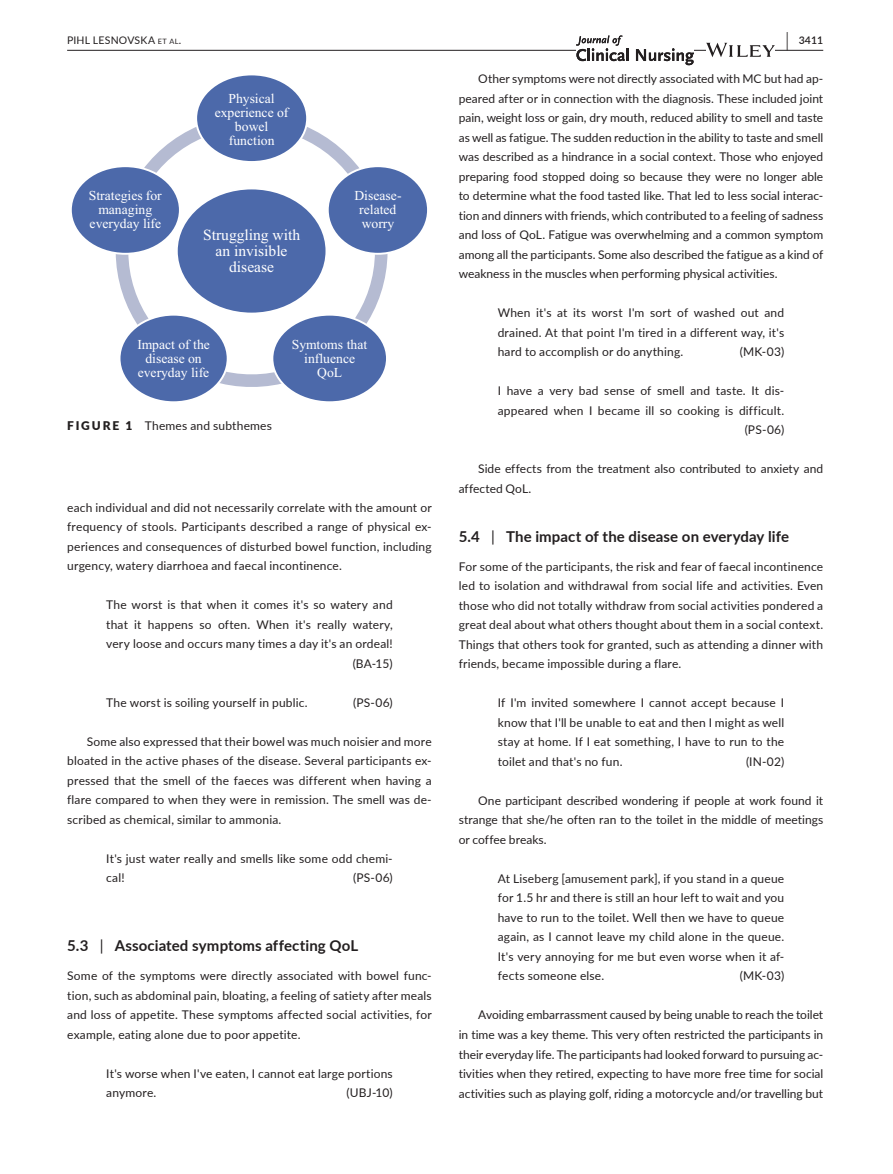
<style>
.page{position:relative;width:893px;height:1174px;background:#fff}
.page>*{position:absolute;margin:0;border:0;box-sizing:border-box;transform-origin:0 0}
.t1{font:600 19.5px "Lato";color:#231f20;scale:.48 1}
.t2{font:15.6px "Times New Roman";color:#fff}
.t3{font:15.45px/16px "Times New Roman";color:#fff;text-align:center}
.t4{font:700 15px "Lato";letter-spacing:.005em;color:#231f20}
.t5{font:13.65px/14.1px "Times New Roman";color:#fff;text-align:center}
.t6{font:12px/19.5px "Lato";letter-spacing:.015em;color:#231f20;text-align:justify}
.t7{font:10.5px "Lato";letter-spacing:.015em;color:#231f20}
.t8{font:600 10.5px "Lato";color:#231f20}
.s1{font-size:7.35px}
.s2{font-weight:900}
.s3{font-weight:400}
</style>
<div class="page">
<hr style="left:67px;top:50px;width:756px;height:1px;background:#231f20">
<div style="left:576px;top:35px;width:118px;height:30px;background:#fff"></div>
<svg style="left:576px;top:35px;width:52px;height:26px"></svg>
<svg style="left:636px;top:48px;width:58px;height:17px"></svg>
<svg style="left:706px;top:43px;width:69px;height:14px"></svg>
<svg style="left:115px;top:127px;width:273px;height:260px"></svg>
<div style="left:177px;top:188px;width:149px;height:125px;background:#4c69aa;border-radius:50%"></div>
<div style="left:196px;top:74px;width:111px;height:88px;background:#4c69aa;border-radius:50%"></div>
<div style="left:195px;top:73px;width:113px;height:90px;border:2px solid #fff;border-radius:50%"></div>
<div style="left:328px;top:166px;width:100px;height:88px;background:#4c69aa;border-radius:50%"></div>
<div style="left:327px;top:165px;width:102px;height:90px;border:2px solid #fff;border-radius:50%"></div>
<div style="left:272px;top:315px;width:115px;height:87px;background:#4c69aa;border-radius:50%"></div>
<div style="left:271px;top:314px;width:117px;height:89px;border:2px solid #fff;border-radius:50%"></div>
<div style="left:120px;top:315px;width:108px;height:87px;background:#4c69aa;border-radius:50%"></div>
<div style="left:119px;top:314px;width:110px;height:89px;border:2px solid #fff;border-radius:50%"></div>
<div style="left:71px;top:166px;width:109px;height:88px;background:#4c69aa;border-radius:50%"></div>
<div style="left:70px;top:165px;width:111px;height:90px;border:2px solid #fff;border-radius:50%"></div>
<h1 class="t1" style="left:786px;top:26px;width:7px">|</h1>
<p class="t7" style="left:67px;top:33px;width:116px">PIHL LESNOVSKA <span class="s1">et al</span>.</p>
<p class="t8" style="left:799px;top:33px;width:26px">3411</p>
<p class="t5" style="left:89px;top:188px;width:74px">Strategies for managing everyday life</p>
<p class="t5" style="left:215px;top:91px;width:75px">Physical experience of bowel function</p>
<p class="t3" style="left:203px;top:226px;width:99px">Struggling with an invisible</p>
<h2 class="t2" style="left:229px;top:256px;width:46px">disease</h2>
<p class="t5" style="left:354px;top:188px;width:49px">Disease&shy;related worry</p>
<p class="t5" style="left:137px;top:337px;width:74px">Impact of the disease on everyday life</p>
<p class="t6" style="left:67px;top:415px;width:206px"><span class="s2">FIGURE 1</span> Themes and subthemes</p>
<p class="t5" style="left:292px;top:337px;width:77px">Symtoms that influence<br>QoL</p>
<p class="t6" style="left:67px;top:497px;width:366px">each individual and did not necessarily correlate with the amount or frequency of stools. Participants described a range of physical ex&shy;periences and consequences of disturbed bowel function, including urgency, watery diarrhoea and faecal incontinence.</p>
<p class="t6" style="left:106px;top:595px;width:288px;text-align:right">The worst is that when it comes it's so watery and that it happens so often. When it's really watery, very loose and occurs many times a day it's an ordeal! (BA‐15)</p>
<p class="t6" style="left:106px;top:692px;width:203px">The worst is soiling yourself in public.</p>
<p class="t6" style="left:353px;top:692px;width:41px">(PS‐06)</p>
<p class="t6" style="left:67px;top:731px;width:366px;text-indent:20px">Some also expressed that their bowel was much noisier and more bloated in the active phases of the disease. Several participants ex&shy;pressed that the smell of the faeces was different when having a flare compared to when they were in remission. The smell was de&shy;scribed as chemical, similar to ammonia.</p>
<p class="t6" style="left:106px;top:848px;width:288px">It's just water really and smells like some odd chemi&shy;cal!</p>
<p class="t6" style="left:353px;top:868px;width:41px">(PS‐06)</p>
<p class="t4" style="left:67px;top:934px;width:292px">5.3 <span class="s3">|</span> Associated symptoms affecting QoL</p>
<p class="t6" style="left:67px;top:965px;width:366px">Some of the symptoms were directly associated with bowel func&shy;tion, such as abdominal pain, bloating, a feeling of satiety after meals and loss of appetite. These symptoms affected social activities, for example, eating alone due to poor appetite.</p>
<p class="t6" style="left:106px;top:1063px;width:288px">It's worse when I've eaten, I cannot eat large portions anymore.</p>
<p class="t6" style="left:347px;top:1082px;width:48px">(UBJ‐10)</p>
<p class="t6" style="left:459px;top:68px;width:366px;text-indent:20px">Other symptoms were not directly associated with MC but had ap&shy;peared after or in connection with the diagnosis. These included joint pain, weight loss or gain, dry mouth, reduced ability to smell and taste as well as fatigue. The sudden reduction in the ability to taste and smell was described as a hindrance in a social context. Those who enjoyed preparing food stopped doing so because they were no longer able to determine what the food tasted like. That led to less social interac&shy;tion and dinners with friends, which contributed to a feeling of sadness and loss of QoL. Fatigue was overwhelming and a common symptom among all the participants. Some also described the fatigue as a kind of weakness in the muscles when performing physical activities.</p>
<p class="t6" style="left:498px;top:302px;width:288px">When it's at its worst I'm sort of washed out and drained. At that point I'm tired in a different way, it's hard to accomplish or do anything.</p>
<p class="t6" style="left:740px;top:341px;width:46px">(MK‐03)</p>
<p class="t6" style="left:498px;top:380px;width:288px;text-align:right">I have a very bad sense of smell and taste. It dis&shy;appeared when I became ill so cooking is difficult. (PS‐06)</p>
<p class="t6" style="left:459px;top:458px;width:366px;text-indent:20px">Side effects from the treatment also contributed to anxiety and affected QoL.</p>
<p class="t4" style="left:459px;top:525px;width:332px">5.4 <span class="s3">|</span> The impact of the disease on everyday life</p>
<p class="t6" style="left:459px;top:556px;width:366px">For some of the participants, the risk and fear of faecal incontinence led to isolation and withdrawal from social life and activities. Even those who did not totally withdraw from social activities pondered a great deal about what others thought about them in a social context.<br>Things that others took for granted, such as attending a dinner with friends, became impossible during a flare.</p>
<p class="t6" style="left:498px;top:692px;width:288px">If I'm invited somewhere I cannot accept because I know that I'll be unable to eat and then I might as well stay at home. If I eat something, I have to run to the toilet and that's no fun.</p>
<p class="t6" style="left:746px;top:751px;width:40px">(IN‐02)</p>
<p class="t6" style="left:459px;top:790px;width:366px;text-indent:20px">One participant described wondering if people at work found it strange that she/he often ran to the toilet in the middle of meetings or coffee breaks.</p>
<p class="t6" style="left:498px;top:868px;width:288px">At Liseberg [amusement park], if you stand in a queue for 1.5 hr and there is still an hour left to wait and you have to run to the toilet. Well then we have to queue again, as I cannot leave my child alone in the queue.<br>It's very annoying for me but even worse when it af&shy;fects someone else.</p>
<p class="t6" style="left:740px;top:965px;width:46px">(MK‐03)</p>
<p class="t6" style="left:459px;top:1004px;width:366px;text-indent:20px">Avoiding embarrassment caused by being unable to reach the toilet in time was a key theme. This very often restricted the participants in their everyday life. The participants had looked forward to pursuing ac&shy;tivities when they retired, expecting to have more free time for social activities such as playing golf, riding a motorcycle and/or travelling but</p>
</div>
